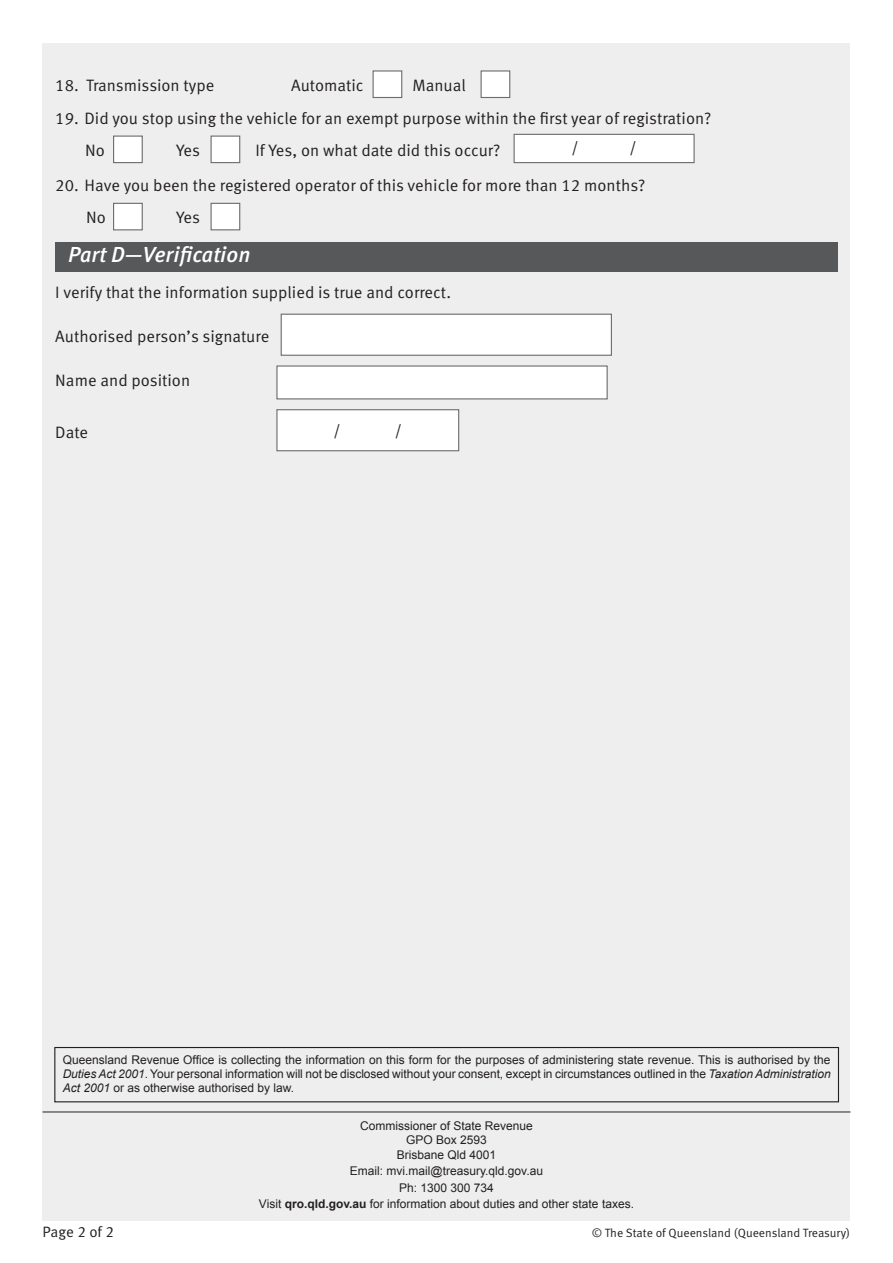
<style>
.page{position:relative;width:893px;height:1263px;background:#fff}
.page>*{position:absolute;margin:0;border:0;box-sizing:border-box;transform-origin:0 0}
.Text_Heading{font:italic 500 21.75px "Meta Pro";color:#fff}
.Text_Heading-2{font:16.5px "Meta Pro";color:#231f20}
.t1{font:15.75px "Meta Pro";color:#231f20}
.Form_text{font:15px "Meta Pro";letter-spacing:-.005em;color:#231f20}
.Privacy_statement{font:12px/14.4px "Arial";color:#231f20;text-align:justify}
.Form_text-2{font:12px "Meta Pro";color:#231f20}
.s1{font-style:italic}
.s2{font-weight:700}
</style>
<div class="page">
<div style="left:43px;top:43px;width:807px;height:1177px;background:#eeeeef"></div>
<div style="left:373px;top:70px;width:29px;height:28px;background:#fff;border:1px solid #6c6d70"></div>
<div style="left:481px;top:70px;width:29px;height:28px;background:#fff;border:1px solid #6c6d70"></div>
<div style="left:113px;top:136px;width:30px;height:27px;background:#fff;border:1px solid #6c6d70"></div>
<div style="left:211px;top:136px;width:29px;height:27px;background:#fff;border:1px solid #6c6d70"></div>
<div style="left:514px;top:134px;width:180px;height:29px;background:#fff"></div>
<div style="left:514px;top:134px;width:181px;height:29px;border:1px solid #6c6d70"></div>
<div style="left:113px;top:203px;width:30px;height:27px;background:#fff;border:1px solid #6c6d70"></div>
<div style="left:211px;top:203px;width:29px;height:27px;background:#fff;border:1px solid #6c6d70"></div>
<div style="left:55px;top:242px;width:783px;height:29px;background:#57585a"></div>
<div style="left:281px;top:314px;width:331px;height:42px;background:#fff;border:1px solid #6c6d70"></div>
<div style="left:276px;top:365px;width:332px;height:34px;background:#fff;border:1px solid #6c6d70"></div>
<div style="left:277px;top:410px;width:182px;height:41px;background:#fff"></div>
<div style="left:276px;top:409px;width:183px;height:42px;border:1px solid #6c6d70"></div>
<hr style="left:43px;top:1111px;width:807px;height:1px;background:#231f20">
<div style="left:54px;top:1047px;width:785px;height:55px;border:1px solid #231f20"></div>
<p class="Text_Heading-2" style="left:55px;top:74px;width:161px">18. Transmission type</p>
<p class="Text_Heading-2" style="left:291px;top:74px;width:74px">Automatic</p>
<p class="Text_Heading-2" style="left:412px;top:74px;width:55px">Manual</p>
<p class="Text_Heading-2" style="left:55px;top:108px;width:658px">19. Did you stop using the vehicle for an exempt purpose within the first year of registration?</p>
<p class="Text_Heading-2" style="left:85px;top:139px;width:21px">No</p>
<p class="Text_Heading-2" style="left:176px;top:139px;width:26px">Yes</p>
<p class="Text_Heading-2" style="left:255px;top:139px;width:247px">If Yes, on what date did this occur?</p>
<p class="t1" style="left:572px;top:137px;width:9px">/</p>
<p class="t1" style="left:629px;top:137px;width:9px">/</p>
<p class="Text_Heading-2" style="left:55px;top:175px;width:592px">20. Have you been the registered operator of this vehicle for more than 12 months?</p>
<p class="Text_Heading-2" style="left:86px;top:207px;width:21px">No</p>
<p class="Text_Heading-2" style="left:176px;top:207px;width:26px">Yes</p>
<p class="Text_Heading" style="left:68px;top:241px;width:184px">Part D—Verification</p>
<p class="Text_Heading-2" style="left:55px;top:282px;width:397px">I verify that the information supplied is true and correct.</p>
<p class="Text_Heading-2" style="left:55px;top:326px;width:215px">Authorised person’s signature</p>
<p class="Text_Heading-2" style="left:55px;top:370px;width:136px">Name and position</p>
<p class="Text_Heading-2" style="left:55px;top:422px;width:34px">Date</p>
<p class="t1" style="left:334px;top:421px;width:9px">/</p>
<p class="t1" style="left:395px;top:421px;width:9px">/</p>
<p class="Privacy_statement" style="left:63px;top:1052px;width:769px">Queensland Revenue Office is collecting the information on this form for the purposes of administering state revenue. This is authorised by the <span class="s1">Duties Act 2001</span>. Your personal information will not be disclosed without your consent, except in circumstances outlined in the <span class="s1">Taxation Administration Act 2001</span> or as otherwise authorised by law.</p>
<p class="Form_text" style="left:43px;top:1222px;width:73px">Page 2 of 2</p>
<p class="Privacy_statement" style="left:360px;top:1118px;width:174px">Commissioner of State Revenue</p>
<p class="Privacy_statement" style="left:406px;top:1133px;width:82px">GPO Box 2593</p>
<p class="Privacy_statement" style="left:397px;top:1147px;width:101px">Brisbane Qld 4001</p>
<p class="Privacy_statement" style="left:350px;top:1164px;width:195px">Email: mvi.mail@treasury.qld.gov.au</p>
<p class="Privacy_statement" style="left:399px;top:1180px;width:96px">Ph: 1300 300 734</p>
<p class="Privacy_statement" style="left:259px;top:1197px;width:377px">Visit <span class="s2">qro.qld.gov.au</span> for information about duties and other state taxes.</p>
<p class="Form_text-2" style="left:592px;top:1225px;width:260px">© The State of Queensland (Queensland Treasury)</p>
</div>
